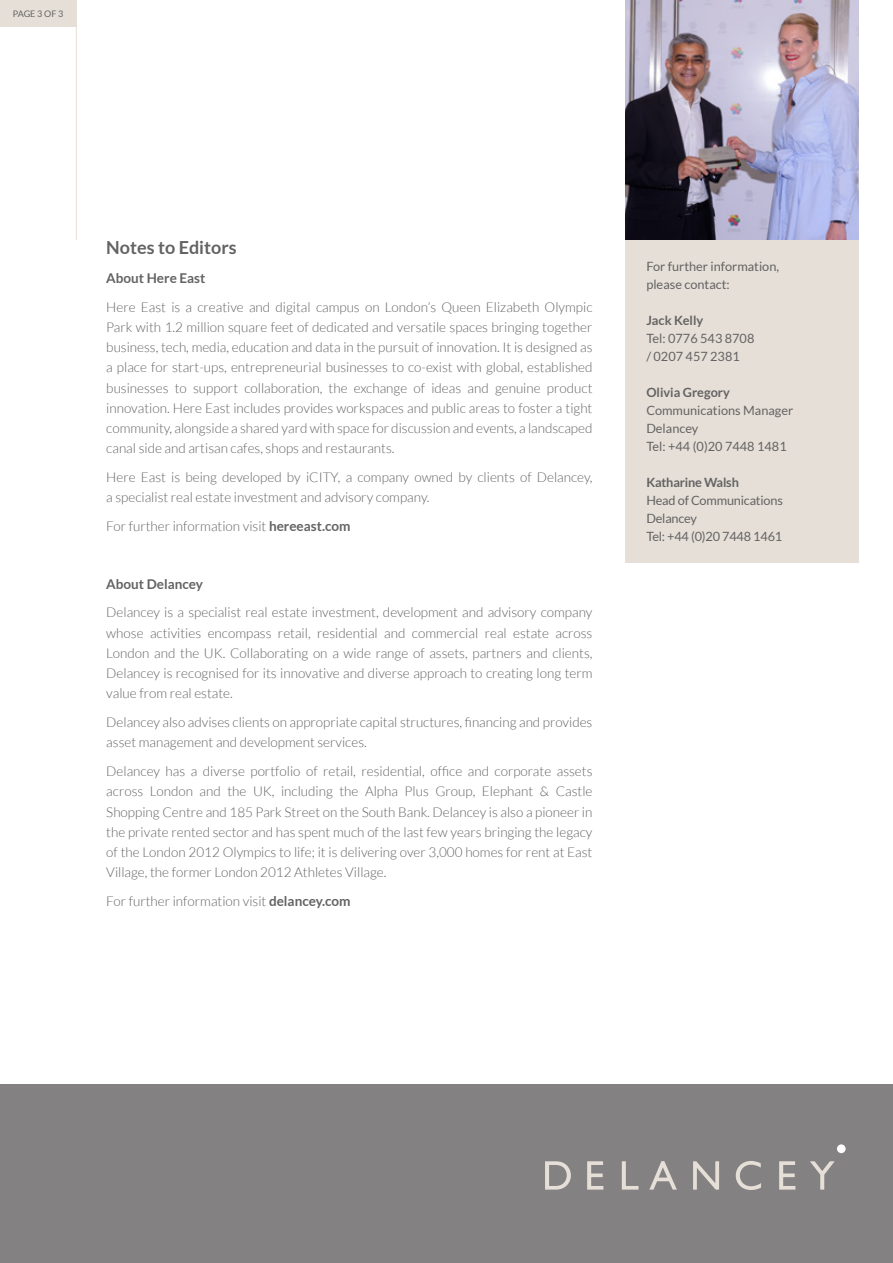
<style>
.page{position:relative;width:893px;height:1263px;background:#fff}
.page>*{position:absolute;margin:0;border:0;box-sizing:border-box;transform-origin:0 0}
.t1{font:700 18px "Lato";color:#646263}
.t2{font:300 13.5px/20.2px "Lato";color:#646263;text-align:justify}
.t3{font:700 13.5px "Lato";color:#646263}
.t4{font:12.75px/18px "Lato";color:#646263}
.t5{font:700 12.75px "Lato";color:#646263}
.t6{font:9px "Lato";letter-spacing:-.01em;color:#646263}
.s1{font-weight:700}
</style>
<div class="page">
<div style="left:0;top:1084px;width:893px;height:179px;background:#838182"></div>
<div style="left:837px;top:1144px;width:9px;height:9px;background:#fff;border-radius:50%"></div>
<svg style="left:545px;top:1161px;width:26px;height:28px"></svg>
<svg style="left:587px;top:1161px;width:16px;height:28px"></svg>
<svg style="left:622px;top:1161px;width:16px;height:28px"></svg>
<svg style="left:649px;top:1161px;width:28px;height:28px"></svg>
<svg style="left:693px;top:1161px;width:26px;height:28px"></svg>
<svg style="left:736px;top:1161px;width:25px;height:29px"></svg>
<svg style="left:779px;top:1161px;width:16px;height:28px"></svg>
<svg style="left:810px;top:1161px;width:25px;height:28px"></svg>
<div style="left:0;top:0;width:76px;height:27px;background:#e5dfd7"></div>
<hr style="left:76px;top:0;width:1px;height:240px;background:#e5dfd7">
<div style="left:625px;top:239px;width:234px;height:324px;background:#e5dfd7"></div>
<img style="left:625px;top:1px;width:234px;height:239px">
<p class="t6" style="left:13px;top:9px;width:52px">PAGE 3 OF 3</p>
<h1 class="t1" style="left:106px;top:237px;width:132px">Notes to Editors</h1>
<p class="t3" style="left:106px;top:270px;width:101px">About Here East</p>
<p class="t2" style="left:106px;top:297px;width:488px">Here East is a creative and digital campus on London’s Queen Elizabeth Olympic Park with 1.2 million square feet of dedicated and versatile spaces bringing together business, tech, media, education and data in the pursuit of innovation. It is designed as a place for start-ups, entrepreneurial businesses to co-exist with global, established businesses to support collaboration, the exchange of ideas and genuine product innovation. Here East includes provides workspaces and public areas to foster a tight community, alongside a shared yard with space for discussion and events, a landscaped canal side and artisan cafes, shops and restaurants.</p>
<p class="t2" style="left:106px;top:467px;width:488px">Here East is being developed by iCITY, a company owned by clients of Delancey, a specialist real estate investment and advisory company.</p>
<p class="t2" style="left:106px;top:516px;width:246px">For further information visit <span class="s1">hereeast.com</span></p>
<p class="t3" style="left:106px;top:576px;width:98px">About Delancey</p>
<p class="t2" style="left:106px;top:602px;width:488px">Delancey is a specialist real estate investment, development and advisory company whose activities encompass retail, residential and commercial real estate across London and the UK. Collaborating on a wide range of assets, partners and clients, Delancey is recognised for its innovative and diverse approach to creating long term value from real estate.</p>
<p class="t2" style="left:106px;top:712px;width:488px">Delancey also advises clients on appropriate capital structures, financing and provides asset management and development services.</p>
<p class="t2" style="left:106px;top:761px;width:488px">Delancey has a diverse portfolio of retail, residential, office and corporate assets across London and the UK, including the Alpha Plus Group, Elephant &amp; Castle Shopping Centre and 185 Park Street on the South Bank. Delancey is also a pioneer in the private rented sector and has spent much of the last few years bringing the legacy of the London 2012 Olympics to life; it is delivering over 3,000 homes for rent at East Village, the former London 2012 Athletes Village.</p>
<p class="t2" style="left:106px;top:891px;width:246px">For further information visit <span class="s1">delancey.com</span></p>
<p class="t4" style="left:646px;top:257px;width:134px">For further information, please contact:</p>
<p class="t5" style="left:646px;top:313px;width:58px">Jack Kelly</p>
<p class="t4" style="left:646px;top:329px;width:110px">Tel: 0776 543 8708 / 0207 457 2381</p>
<p class="t5" style="left:646px;top:385px;width:85px">Olivia Gregory</p>
<p class="t4" style="left:646px;top:401px;width:148px">Communications Manager<br>Delancey<br>Tel: +44 (0)20 7448 1481</p>
<p class="t5" style="left:646px;top:475px;width:94px">Katharine Walsh</p>
<p class="t4" style="left:646px;top:491px;width:138px">Head of Communications<br>Delancey<br>Tel: +44 (0)20 7448 1461</p>
</div>
